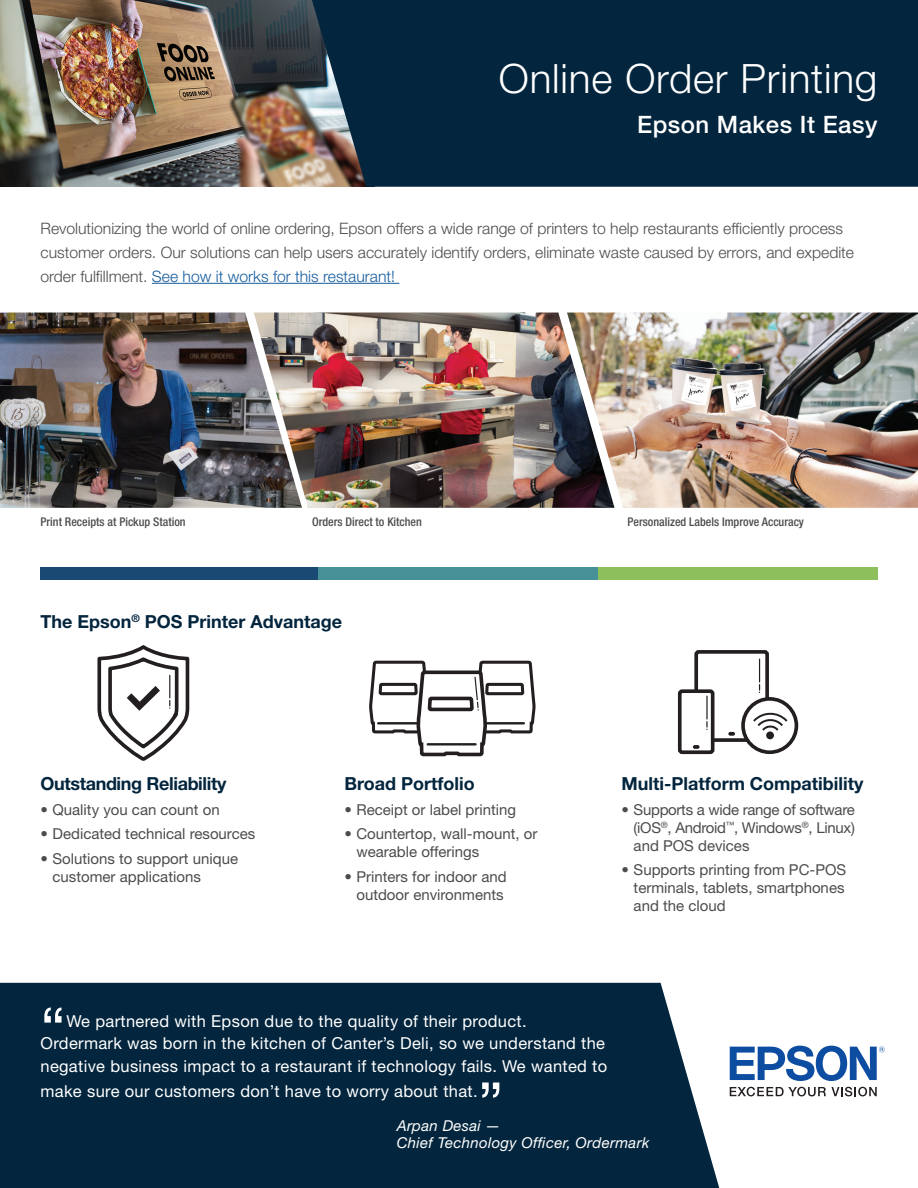
<style>
.page{position:relative;width:918px;height:1188px;background:#fff}
.page>*{position:absolute;margin:0;border:0;box-sizing:border-box;transform-origin:0 0}
.t1{font:58.5px "Helvetica Neue LT Std";color:#fff}
.t2{font:300 40.5px "Helvetica Neue LT Std";letter-spacing:.02em;color:#fff}
.t3{font:500 24px "Helvetica Neue LT Std";letter-spacing:.02em;color:#fff}
.t4{font:700 18px "Helvetica Neue LT Std";color:#03253d}
.t5{font:700 18px "Helvetica Neue LT Std";letter-spacing:-.02em;color:#03253d}
.t6{font:16.5px/22.5px "Helvetica Neue LT Std";letter-spacing:.02em;color:#fff}
.t7{font:300 15.75px/24px "Helvetica Neue LT Std";color:#4b4c4d}
.t8{font:15px/18px "Helvetica Neue LT Std";color:#4b4c4d}
.t9{font:italic 15px "Helvetica Neue LT Std";letter-spacing:.02em;color:#fff}
.t10{font:500 condensed 12px "Helvetica Neue LT Std";color:#4b4c4d}
.s1{color:#175d9e}
</style>
<div class="page">
<svg style="left:730px;top:1087px;width:147px;height:9px"></svg>
<svg style="left:730px;top:1046px;width:155px;height:35px"></svg>
<hr style="left:152px;top:283px;width:247px;height:1px;background:#175d9e">
<img style="left:0;top:0;width:312px;height:187px">
<img style="left:0;top:313px;width:254px;height:195px">
<img style="left:254px;top:313px;width:313px;height:195px">
<img style="left:567px;top:313px;width:351px;height:195px">
<div style="left:40px;top:567px;width:280px;height:13px;background:#194a74"></div>
<div style="left:318px;top:567px;width:280px;height:13px;background:#459197"></div>
<div style="left:598px;top:567px;width:280px;height:13px;background:#8dc05d"></div>
<div style="left:312px;top:0;width:606px;height:187px;background:#03253d"></div>
<div style="left:694px;top:650px;width:75px;height:92px;border:4px solid #231f20;border-radius:2px"></div>
<svg style="left:728px;top:732px;width:7px;height:4px"></svg>
<svg style="left:759px;top:659px;width:1px;height:34px"></svg>
<div style="left:680px;top:691px;width:33px;height:61px;background:#fff;border-radius:2px"></div>
<div style="left:678px;top:689px;width:37px;height:65px;border:4px solid #231f20;border-radius:2px"></div>
<svg style="left:693px;top:745px;width:7px;height:4px"></svg>
<hr style="left:706px;top:696px;width:2px;height:23px;background:#231f20">
<svg style="left:706px;top:722px;width:2px;height:8px"></svg>
<div style="left:743px;top:699px;width:53px;height:53px;background:#fff;border-radius:50%"></div>
<div style="left:741px;top:697px;width:57px;height:57px;border:4px solid #231f20;border-radius:50%"></div>
<div style="left:766px;top:731px;width:8px;height:8px;background:#231f20;border-radius:50%"></div>
<svg style="left:753px;top:712px;width:34px;height:19px"></svg>
<svg style="left:369px;top:660px;width:167px;height:97px"></svg>
<div style="left:0;top:983px;width:719px;height:205px;background:#03253d"></div>
<svg style="left:97px;top:645px;width:93px;height:114px"></svg>
<h2 class="t2" style="left:499px;top:54px;width:380px">Online Order Printing</h2>
<h3 class="t3" style="left:637px;top:111px;width:242px">Epson Makes It Easy</h3>
<p class="t7" style="left:40px;top:216px;width:815px">Revolutionizing the world of online ordering, Epson offers a wide range of printers to help restaurants efficiently process customer orders. Our solutions can help users accurately identify orders, eliminate waste caused by errors, and expedite order fulfillment. <span class="s1">See how it works for this restaurant!</span></p>
<p class="t10" style="left:40px;top:515px;width:147px">Print Receipts at Pickup Station</p>
<p class="t10" style="left:312px;top:515px;width:111px">Orders Direct to Kitchen</p>
<p class="t10" style="left:627px;top:515px;width:178px">Personalized Labels Improve Accuracy</p>
<p class="t4" style="left:40px;top:611px;width:303px">The Epson<sup>®</sup> POS Printer Advantage</p>
<p class="t5" style="left:40px;top:772px;width:187px">Outstanding Reliability</p>
<p class="t8" style="left:40px;top:800px;width:181px">• Quality you can count on</p>
<p class="t8" style="left:40px;top:825px;width:216px">• Dedicated technical resources</p>
<p class="t8" style="left:52px;top:850px;width:187px;text-indent:-12px">• Solutions to support unique customer applications</p>
<p class="t4" style="left:344px;top:772px;width:132px">Broad Portfolio</p>
<p class="t8" style="left:344px;top:800px;width:173px">• Receipt or label printing</p>
<p class="t8" style="left:356px;top:825px;width:183px;text-indent:-12px">• Countertop, wall-mount, or wearable offerings</p>
<p class="t8" style="left:344px;top:868px;width:164px;text-align:center">• Printers for indoor and outdoor environments</p>
<p class="t4" style="left:622px;top:772px;width:243px">Multi-Platform Compatibility</p>
<p class="t8" style="left:634px;top:800px;width:223px;text-align:justify;text-indent:-12px">• Supports a wide range of software (iOS<sup>®</sup>, Android<sup>™</sup>, Windows<sup>®</sup>, Linux) and POS devices</p>
<p class="t8" style="left:634px;top:861px;width:214px;text-align:justify;text-indent:-12px">• Supports printing from PC-POS terminals, tablets, smartphones and the cloud</p>
<h1 class="t1" style="left:40px;top:994px;width:26px">“</h1>
<p class="t6" style="left:41px;top:1009px;width:568px;text-indent:26px">We partnered with Epson due to the quality of their product.<br>Ordermark was born in the kitchen of Canter’s Deli, so we understand the negative business impact to a restaurant if technology fails. We wanted to</p>
<p class="t6" style="left:41px;top:1080px;width:439px">make sure our customers don’t have to worry about that.</p>
<p class="t9" style="left:397px;top:1117px;width:105px">Arpan Desai —</p>
<h1 class="t1" style="left:478px;top:1069px;width:26px">”</h1>
<p class="t9" style="left:397px;top:1133px;width:254px">Chief Technology Officer, Ordermark</p>
</div>
